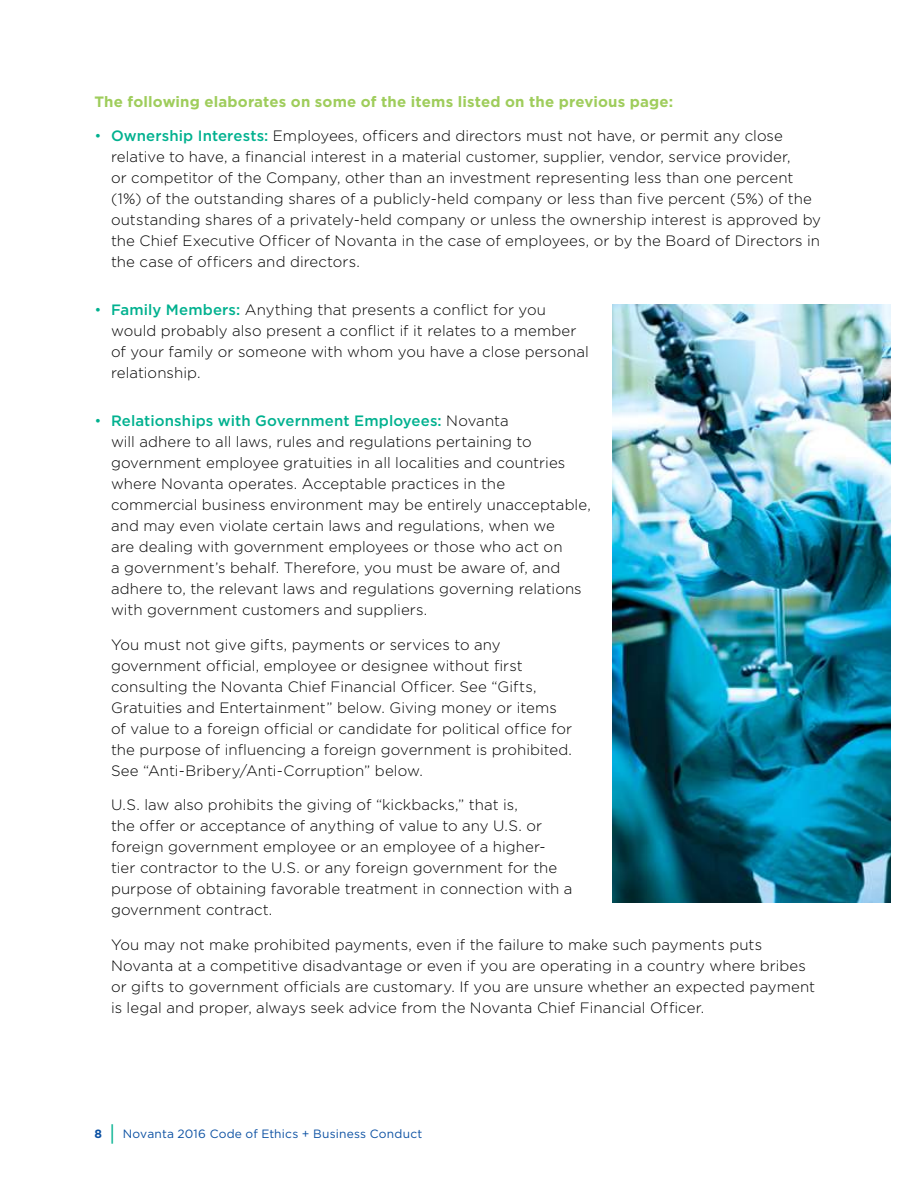
<style>
.page{position:relative;width:918px;height:1188px;background:#fff}
.page>*{position:absolute;margin:0;border:0;box-sizing:border-box;transform-origin:0 0}
.t1{font:300 15px/21px "Gotham";letter-spacing:.005em;color:#000}
.t2{font:700 15px "Gotham";letter-spacing:.01em;color:#9fcd5c}
.t3{font:12px "Gotham";letter-spacing:.015em;color:#0c51a3}
.s1{color:#00b18f}
.s2{font-weight:500;color:#00b18f}
.s3{font-weight:700}
.s4{font-size:21px;color:#00b18f}
</style>
<div class="page">
<img style="left:612px;top:305px;width:279px;height:598px">
<p class="t2" style="left:94px;top:93px;width:580px">The following elaborates on some of the items listed on the previous page:</p>
<p class="t1" style="left:111px;top:125px;width:712px;text-indent:-16px"><span class="s1">•</span> <span class="s2">Ownership Interests:</span> Employees, officers and directors must not have, or permit any close relative to have, a financial interest in a material customer, supplier, vendor, service provider,<br>or competitor of the Company, other than an investment representing less than one percent (1%) of the outstanding shares of a publicly-held company or less than five percent (5%) of the outstanding shares of a privately-held company or unless the ownership interest is approved by the Chief Executive Officer of Novanta in the case of employees, or by the Board of Directors in the case of officers and directors.</p>
<p class="t1" style="left:111px;top:299px;width:479px;text-indent:-16px"><span class="s1">•</span> <span class="s2">Family Members:</span> Anything that presents a conflict for you would probably also present a conflict if it relates to a member of your family or someone with whom you have a close personal relationship.</p>
<p class="t1" style="left:111px;top:410px;width:481px;text-indent:-16px"><span class="s1">•</span> <span class="s2">Relationships with Government Employees:</span> Novanta<br>will adhere to all laws, rules and regulations pertaining to government employee gratuities in all localities and countries where Novanta operates. Acceptable practices in the commercial business environment may be entirely unacceptable, and may even violate certain laws and regulations, when we<br>are dealing with government employees or those who act on<br>a government’s behalf. Therefore, you must be aware of, and adhere to, the relevant laws and regulations governing relations with government customers and suppliers.</p>
<p class="t1" style="left:111px;top:634px;width:463px">You must not give gifts, payments or services to any government official, employee or designee without first consulting the Novanta Chief Financial Officer. See “Gifts, Gratuities and Entertainment” below. Giving money or items of value to a foreign official or candidate for political office for the purpose of influencing a foreign government is prohibited.<br>See “Anti-Bribery/Anti-Corruption” below.</p>
<p class="t1" style="left:111px;top:794px;width:463px">U.S. law also prohibits the giving of “kickbacks,” that is,<br>the offer or acceptance of anything of value to any U.S. or foreign government employee or an employee of a higher&shy;tier contractor to the U.S. or any foreign government for the purpose of obtaining favorable treatment in connection with a government contract.</p>
<p class="t1" style="left:111px;top:934px;width:706px">You may not make prohibited payments, even if the failure to make such payments puts Novanta at a competitive disadvantage or even if you are operating in a country where bribes or gifts to government officials are customary. If you are unsure whether an expected payment is legal and proper, always seek advice from the Novanta Chief Financial Officer.</p>
<p class="t3" style="left:94px;top:1127px;width:329px"><span class="s3">8</span> <span class="s4">|</span> Novanta 2016 Code of Ethics + Business Conduct</p>
</div>
